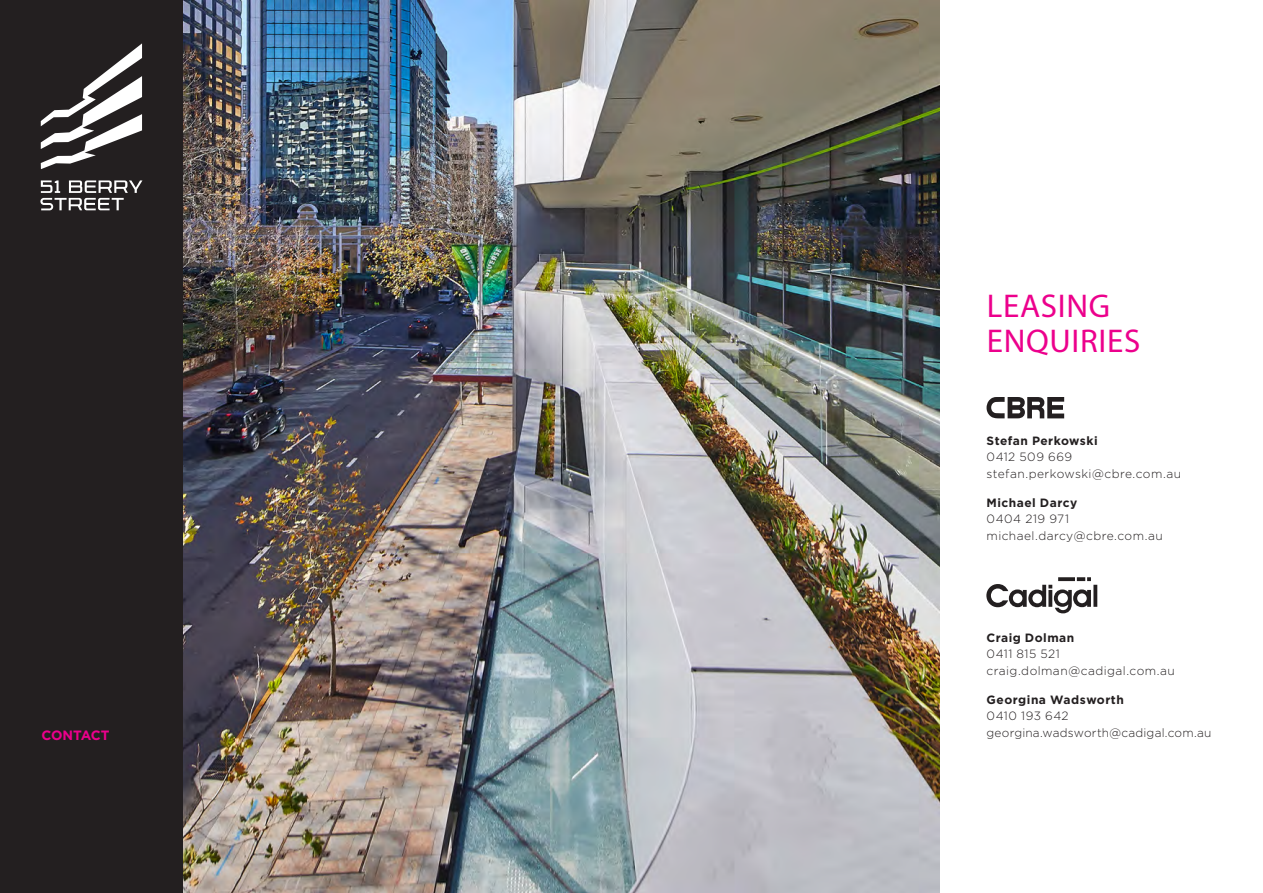
<style>
.page{position:relative;width:1263px;height:893px;background:#fff}
.page>*{position:absolute;margin:0;border:0;box-sizing:border-box;transform-origin:0 0}
.t1{font:33px/34.5px "Myriad Pro";letter-spacing:.02em;color:#ec008c}
.t2{font:700 13.5px "Gotham";letter-spacing:-.01em;color:#ec008c}
.t3{font:300 12px/16.5px "Gotham";letter-spacing:.03em;color:#231f20}
.t4{font:700 12px "Gotham";letter-spacing:.04em;color:#231f20}
.t5{font:300 12px "Gotham";letter-spacing:.05em;color:#231f20}
</style>
<div class="page">
<img style="left:183px;top:0;width:757px;height:893px">
<svg style="left:986px;top:397px;width:78px;height:21px"></svg>
<svg style="left:986px;top:577px;width:111px;height:36px"></svg>
<div style="left:0;top:0;width:183px;height:893px;background:#231f20"></div>
<svg style="left:41px;top:43px;width:101px;height:126px"></svg>
<svg style="left:40px;top:180px;width:102px;height:30px"></svg>
<h1 class="t1" style="left:987px;top:288px;width:155px">LEASING<br>ENQUIRIES</h1>
<p class="t4" style="left:986px;top:432px;width:113px">Stefan Perkowski</p>
<p class="t3" style="left:986px;top:448px;width:196px">0412 509 669 stefan.perkowski@cbre.com.au</p>
<p class="t4" style="left:986px;top:495px;width:92px">Michael Darcy</p>
<p class="t3" style="left:986px;top:510px;width:178px">0404 219 971 michael.darcy@cbre.com.au</p>
<p class="t4" style="left:986px;top:629px;width:89px">Craig Dolman</p>
<p class="t3" style="left:986px;top:645px;width:190px">0411 815 521 craig.dolman@cadigal.com.au</p>
<p class="t4" style="left:986px;top:692px;width:139px">Georgina Wadsworth</p>
<p class="t5" style="left:986px;top:709px;width:84px">0410 193 642</p>
<p class="t2" style="left:41px;top:726px;width:70px">CONTACT</p>
<p class="t3" style="left:986px;top:724px;width:226px">georgina.wadsworth@cadigal.com.au</p>
</div>
